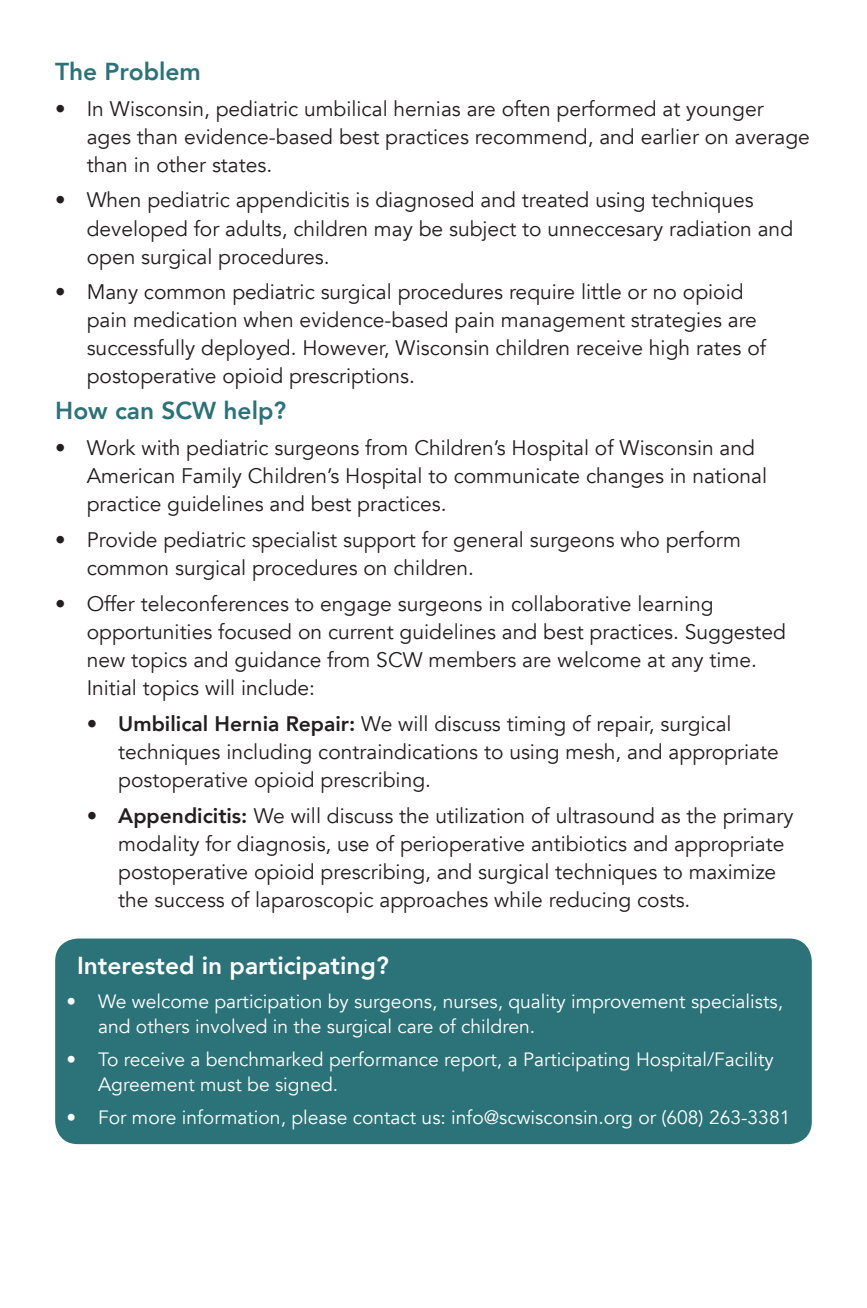
<style>
.page{position:relative;width:867px;height:1308px;background:#fff}
.page>*{position:absolute;margin:0;border:0;box-sizing:border-box;transform-origin:0 0}
.t1{font:800 24.5px "Avenir";color:#fff}
.t2{font:800 24.5px "Avenir";color:#2c7279}
.t3{font:21px/28px "Avenir";color:#231f20}
.t4{font:19.25px/25.2px "Avenir";color:#fff}
.s1{font-weight:800}
</style>
<div class="page">
<div style="left:57px;top:940px;width:752px;height:202px;background:#2c7279;border-radius:21px"></div>
<div style="left:55px;top:938px;width:756px;height:205px;border:4px solid #2c7279;border-radius:21px"></div>
<p class="t2" style="left:55px;top:52px;width:147px">The Problem</p>
<p class="t3" style="left:87px;top:95px;width:724px;text-indent:-32px">• In Wisconsin, pediatric umbilical hernias are often performed at younger ages than evidence-based best practices recommend, and earlier on average than in other states.</p>
<p class="t3" style="left:87px;top:187px;width:707px;text-indent:-32px">• When pediatric appendicitis is diagnosed and treated using techniques developed for adults, children may be subject to unneccesary radiation and open surgical procedures.</p>
<p class="t3" style="left:87px;top:278px;width:680px;text-indent:-32px">• Many common pediatric surgical procedures require little or no opioid pain medication when evidence-based pain management strategies are successfully deployed. However, Wisconsin children receive high rates of postoperative opioid prescriptions.</p>
<p class="t2" style="left:55px;top:392px;width:232px">How can SCW help?</p>
<p class="t3" style="left:87px;top:434px;width:681px;text-indent:-32px">• Work with pediatric surgeons from Children’s Hospital of Wisconsin and<br>American Family Children’s Hospital to communicate changes in national practice guidelines and best practices.</p>
<p class="t3" style="left:87px;top:526px;width:655px;text-indent:-32px">• Provide pediatric specialist support for general surgeons who perform common surgical procedures on children.</p>
<p class="t3" style="left:87px;top:590px;width:700px;text-indent:-32px">• Offer teleconferences to engage surgeons in collaborative learning opportunities focused on current guidelines and best practices. Suggested new topics and guidance from SCW members are welcome at any time.<br>Initial topics will include:</p>
<p class="t3" style="left:118px;top:710px;width:661px;text-indent:-32px"><span class="s1">• Umbilical Hernia Repair:</span> We will discuss timing of repair, surgical techniques including contraindications to using mesh, and appropriate postoperative opioid prescribing.</p>
<p class="t3" style="left:118px;top:802px;width:676px;text-indent:-32px"><span class="s1">• Appendicitis:</span> We will discuss the utilization of ultrasound as the primary modality for diagnosis, use of perioperative antibiotics and appropriate postoperative opioid prescribing, and surgical techniques to maximize the success of laparoscopic approaches while reducing costs.</p>
<p class="t1" style="left:77px;top:946px;width:313px">Interested in participating?</p>
<p class="t4" style="left:98px;top:988px;width:686px;text-indent:-32px">• We welcome participation by surgeons, nurses, quality improvement specialists, and others involved in the surgical care of children.</p>
<p class="t4" style="left:98px;top:1046px;width:677px;text-indent:-32px">• To receive a benchmarked performance report, a Participating Hospital/Facility<br>Agreement must be signed.</p>
<p class="t4" style="left:66px;top:1105px;width:725px">• For more information, please contact us: info@scwisconsin.org or (608) 263-3381</p>
</div>
